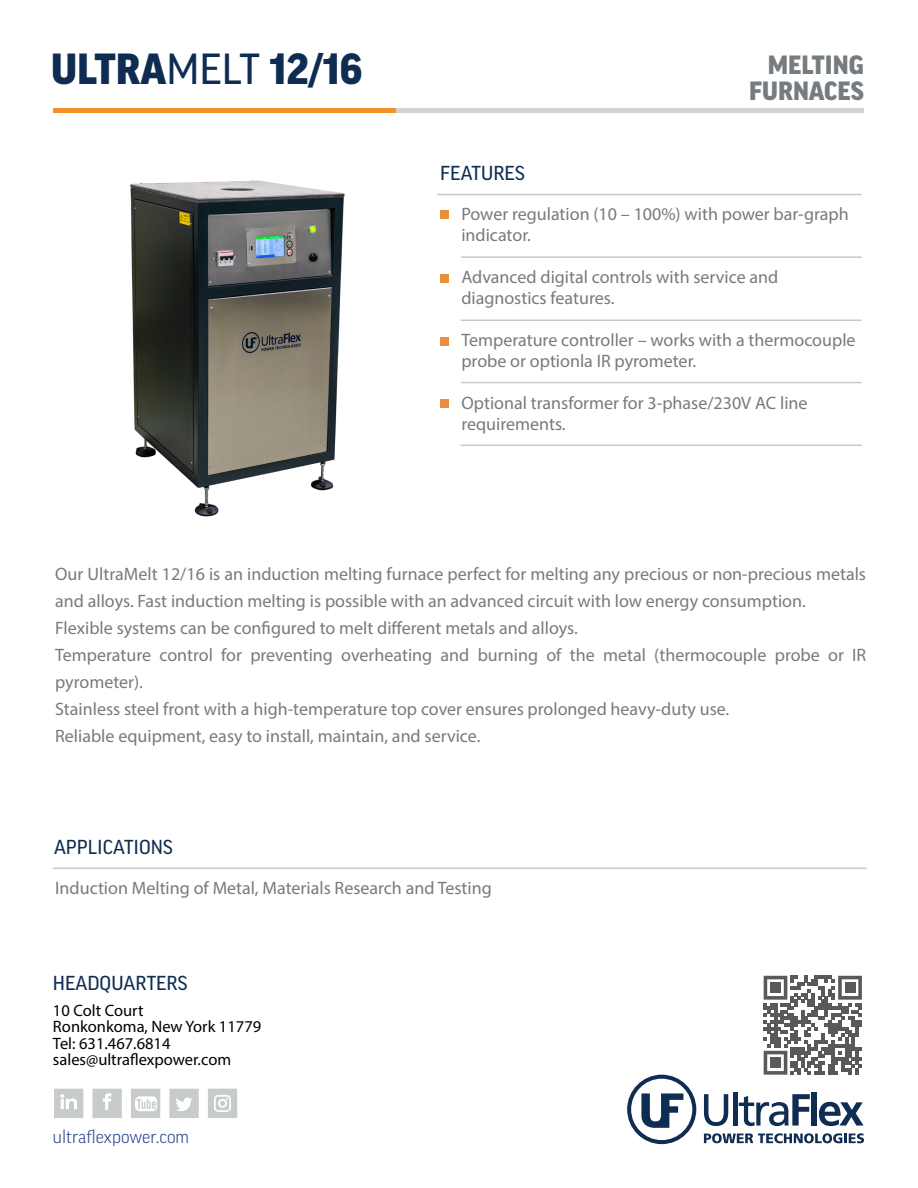
<style>
.page{position:relative;width:918px;height:1188px;background:#fff}
.page>*{position:absolute;margin:0;border:0;box-sizing:border-box;transform-origin:0 0}
.t1{font:900 42px "Good LF";color:#0f2d52}
.t2{font:900 25.5px/25.5px "Good LF";color:#757b7e;text-align:right}
.t3{font:19.5px "Good LF";color:#0f2d52}
.t4{font:19.5px "Good Cyr";color:#0f2d52}
.t5{font:18px/27px "Myriad Pro";color:#757b7e}
.t6{font:300 18px "Good LF";color:#25408f}
.t7{font:16.5px/16.5px "Myriad Pro";color:#000}
.s1{font-weight:400}
</style>
<div class="page">
<img style="left:130px;top:180px;width:215px;height:337px">
<hr style="left:180px;top:109px;width:684px;height:4px;background:#d1d3d4">
<hr style="left:54px;top:109px;width:342px;height:4px;background:#f49129">
<hr style="left:53px;top:868px;width:814px;height:1px;background:#c7cacb">
<svg style="left:704px;top:1133px;width:160px;height:10px"></svg>
<svg style="left:704px;top:1094px;width:24px;height:32px"></svg>
<hr style="left:733px;top:1092px;width:4px;height:34px;background:#0f2d52">
<svg style="left:739px;top:1094px;width:71px;height:32px"></svg>
<div style="left:811px;top:1092px;width:6px;height:34px;background:#0f2d52"></div>
<svg style="left:819px;top:1102px;width:45px;height:24px"></svg>
<svg style="left:627px;top:1075px;width:69px;height:69px"></svg>
<svg style="left:169px;top:1089px;width:30px;height:29px"></svg>
<svg style="left:92px;top:1089px;width:30px;height:29px"></svg>
<svg style="left:54px;top:1089px;width:29px;height:29px"></svg>
<svg style="left:131px;top:1089px;width:29px;height:29px"></svg>
<svg style="left:208px;top:1089px;width:29px;height:29px"></svg>
<svg style="left:764px;top:976px;width:98px;height:99px"></svg>
<div style="left:770px;top:983px;width:11px;height:10px;background:#58595b"></div>
<div style="left:845px;top:983px;width:10px;height:10px;background:#58595b"></div>
<div style="left:770px;top:1058px;width:11px;height:10px;background:#58595b"></div>
<div style="left:440px;top:210px;width:9px;height:8px;background:#e98e3a"></div>
<div style="left:440px;top:274px;width:9px;height:9px;background:#e98e3a"></div>
<div style="left:440px;top:337px;width:9px;height:8px;background:#e98e3a"></div>
<div style="left:440px;top:399px;width:9px;height:8px;background:#e98e3a"></div>
<hr style="left:437px;top:194px;width:425px;height:1px;background:#c7cacb">
<hr style="left:461px;top:256px;width:401px;height:2px;background:#c7cacb">
<hr style="left:461px;top:445px;width:401px;height:1px;background:#c7cacb">
<hr style="left:461px;top:382px;width:401px;height:1px;background:#c7cacb">
<hr style="left:461px;top:320px;width:401px;height:1px;background:#c7cacb">
<h1 class="t1" style="left:51px;top:46px;width:313px">ULTRA<span class="s1">MELT</span> 12/16</h1>
<h2 class="t2" style="left:749px;top:52px;width:116px">MELTING<br>FURNACES</h2>
<p class="t3" style="left:440px;top:162px;width:86px">FEATURES</p>
<p class="t5" style="left:461px;top:204px;width:389px;line-height:21px">Power regulation (10 – 100%) with power bar-graph indicator.</p>
<p class="t5" style="left:461px;top:267px;width:319px;line-height:21px">Advanced digital controls with service and diagnostics features.</p>
<p class="t5" style="left:461px;top:330px;width:396px;line-height:21px">Temperature controller – works with a thermocouple probe or optionla IR pyrometer.</p>
<p class="t5" style="left:461px;top:393px;width:348px;line-height:21px">Optional transformer for 3-phase/230V AC line requirements.</p>
<p class="t5" style="left:55px;top:561px;width:813px">Our UltraMelt 12/16 is an induction melting furnace perfect for melting any precious or non-precious metals and alloys. Fast induction melting is possible with an advanced circuit with low energy consumption.<br>Flexible systems can be configured to melt different metals and alloys.<br>Temperature control for preventing overheating and burning of the metal (thermocouple probe or IR pyrometer).<br>Stainless steel front with a high-temperature top cover ensures prolonged heavy-duty use.<br>Reliable equipment, easy to install, maintain, and service.</p>
<p class="t3" style="left:54px;top:837px;width:120px">APPLICATIONS</p>
<p class="t5" style="left:55px;top:874px;width:438px">Induction Melting of Metal, Materials Research and Testing</p>
<p class="t4" style="left:53px;top:973px;width:136px">HEADQUARTERS</p>
<p class="t7" style="left:53px;top:1002px;width:210px">10 Colt Court<br>Ronkonkoma, New York 11779<br>Tel: 631.467.6814 sales@ultraflexpower.com</p>
<p class="t6" style="left:53px;top:1126px;width:138px">ultraflexpower.com</p>
</div>
